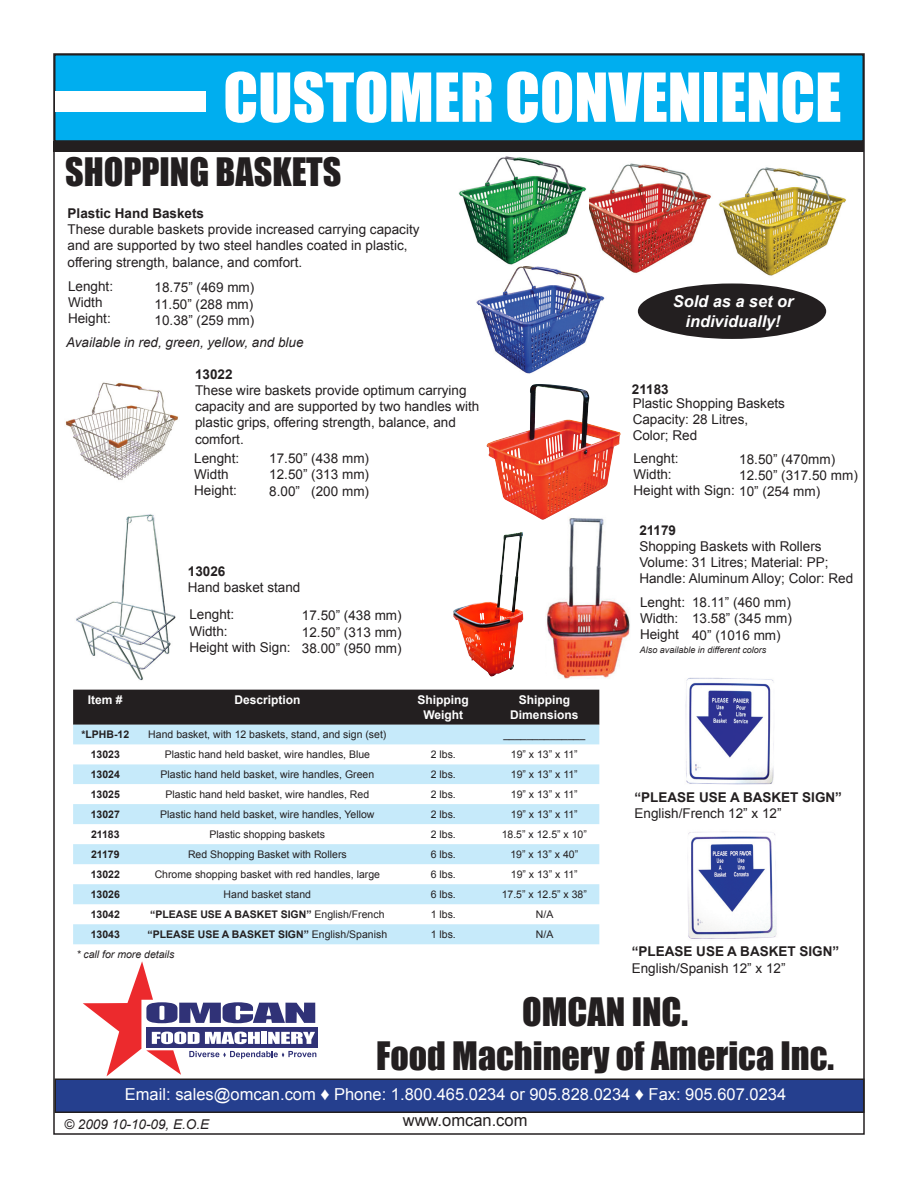
<style>
.page{position:relative;width:918px;height:1188px;background:#fff}
.page>*{position:absolute;margin:0;border:0;box-sizing:border-box;transform-origin:0 0}
.t1{font:62.4px "Impact";color:#fff}
.t2{font:36px "Impact";color:#231f20}
.t3{font:16.5px "Arial";color:#fff}
.t4{font:16.5px "Arial";color:#231f20}
.t5{font:italic 700 16.35px/19.5px "Arial";color:#fff;text-align:center}
.t6{font:13.5px/16.2px "Arial";color:#231f20}
.t7{font:700 13.5px "Arial";color:#231f20}
.t8{font:italic 13.5px "Arial";color:#231f20}
.t9{font:700 12px/14.4px "Arial";color:#fff;text-align:center}
.t10{font:10.5px "Arial";color:#231f20}
.t11{font:700 10.5px "Arial";color:#231f20}
.t12{font:italic 10.5px "Arial";color:#231f20}
.t13{font:italic 9px "Arial";color:#231f20}
.s1{font-weight:400}
.s2{font-family:"Times New Roman";font-size:18px}
</style>
<div class="page">
<div style="left:55px;top:55px;width:808px;height:86px;background:#00aeef"></div>
<div style="left:54px;top:54px;width:810px;height:88px;border:2px solid #231f20"></div>
<div style="left:55px;top:1079px;width:809px;height:33px;background:#253f8e"></div>
<div style="left:54px;top:1078px;width:810px;height:35px;border:2px solid #231f20"></div>
<svg style="left:83px;top:961px;width:233px;height:115px"></svg>
<div style="left:54px;top:141px;width:810px;height:10px;background:#231f20"></div>
<div style="left:56px;top:92px;width:150px;height:20px;background:#fff"></div>
<img style="left:546px;top:513px;width:84px;height:166px">
<img style="left:73px;top:514px;width:124px;height:176px">
<img style="left:476px;top:266px;width:129px;height:108px">
<img style="left:580px;top:163px;width:131px;height:112px">
<img style="left:458px;top:156px;width:131px;height:110px">
<img style="left:718px;top:167px;width:128px;height:109px">
<img style="left:65px;top:382px;width:113px;height:98px">
<img style="left:685px;top:677px;width:89px;height:108px">
<div style="left:73px;top:690px;width:526px;height:35px;background:#231f20"></div>
<svg style="left:73px;top:725px;width:526px;height:219px;fill:#c6eafa"></svg>
<div style="left:638px;top:284px;width:188px;height:55px;background:#231f20;border-radius:50%"></div>
<img style="left:466px;top:536px;width:57px;height:141px">
<img style="left:501px;top:434px;width:107px;height:57px">
<img style="left:688px;top:831px;width:89px;height:108px">
<p class="t1" style="left:223px;top:49px;width:620px">CUSTOMER CONVENIENCE</p>
<p class="t2" style="left:65px;top:144px;width:278px">SHOPPING BASKETS</p>
<p class="t7" style="left:68px;top:204px;width:138px">Plastic Hand Baskets</p>
<p class="t6" style="left:68px;top:221px;width:353px">These durable baskets provide increased carrying capacity and are supported by two steel handles coated in plastic, offering strength, balance, and comfort.</p>
<p class="t6" style="left:68px;top:278px;width:47px">Lenght:</p>
<p class="t6" style="left:68px;top:294px;width:36px">Width</p>
<p class="t6" style="left:68px;top:311px;width:44px">Height:</p>
<p class="t6" style="left:155px;top:280px;width:101px">18.75” (469 mm)</p>
<p class="t6" style="left:155px;top:296px;width:100px">11.50” (288 mm)</p>
<p class="t6" style="left:155px;top:312px;width:101px">10.38” (259 mm)</p>
<p class="t8" style="left:66px;top:334px;width:239px">Available in red, green, yellow, and blue</p>
<p class="t7" style="left:195px;top:365px;width:39px">13022</p>
<p class="t6" style="left:195px;top:382px;width:286px">These wire baskets provide optimum carrying capacity and are supported by two handles with plastic grips, offering strength, balance, and comfort.</p>
<p class="t6" style="left:194px;top:450px;width:47px">Lenght:</p>
<p class="t6" style="left:194px;top:466px;width:36px">Width</p>
<p class="t6" style="left:194px;top:483px;width:44px">Height:</p>
<p class="t6" style="left:269px;top:450px;width:101px">17.50” (438 mm)</p>
<p class="t6" style="left:269px;top:467px;width:101px">12.50” (313 mm)</p>
<p class="t6" style="left:269px;top:483px;width:101px">8.00” (200 mm)</p>
<p class="t7" style="left:188px;top:563px;width:39px">13026</p>
<p class="t6" style="left:188px;top:580px;width:114px">Hand basket stand</p>
<p class="t6" style="left:189px;top:607px;width:47px">Lenght:</p>
<p class="t6" style="left:189px;top:623px;width:40px">Width:</p>
<p class="t6" style="left:189px;top:639px;width:103px">Height with Sign:</p>
<p class="t6" style="left:302px;top:608px;width:101px">17.50” (438 mm)</p>
<p class="t6" style="left:302px;top:624px;width:101px">12.50” (313 mm)</p>
<p class="t6" style="left:302px;top:640px;width:101px">38.00” (950 mm)</p>
<p class="t9" style="left:88px;top:693px;width:36px">Item #</p>
<p class="t9" style="left:234px;top:693px;width:68px">Description</p>
<p class="t9" style="left:418px;top:693px;width:53px">Shipping<br>Weight</p>
<p class="t9" style="left:510px;top:693px;width:70px">Shipping<br>Dimensions</p>
<p class="t11" style="left:81px;top:728px;width:49px">*LPHB-12</p>
<p class="t10" style="left:148px;top:728px;width:240px">Hand basket, with 12 baskets, stand, and sign (set)</p>
<p class="t10" style="left:503px;top:728px;width:83px">______________</p>
<p class="t11" style="left:91px;top:747px;width:31px">13023</p>
<p class="t10" style="left:165px;top:747px;width:207px">Plastic hand held basket, wire handles, Blue</p>
<p class="t10" style="left:431px;top:747px;width:27px">2 lbs.</p>
<p class="t10" style="left:511px;top:747px;width:68px">19” x 13” x 11”</p>
<p class="t11" style="left:91px;top:767px;width:31px">13024</p>
<p class="t10" style="left:161px;top:768px;width:215px">Plastic hand held basket, wire handles, Green</p>
<p class="t10" style="left:431px;top:768px;width:27px">2 lbs.</p>
<p class="t10" style="left:511px;top:768px;width:68px">19” x 13” x 11”</p>
<p class="t11" style="left:91px;top:787px;width:31px">13025</p>
<p class="t10" style="left:166px;top:787px;width:205px">Plastic hand held basket, wire handles, Red</p>
<p class="t10" style="left:431px;top:787px;width:27px">2 lbs.</p>
<p class="t10" style="left:511px;top:787px;width:68px">19” x 13” x 11”</p>
<p class="t11" style="left:91px;top:807px;width:31px">13027</p>
<p class="t10" style="left:160px;top:807px;width:216px">Plastic hand held basket, wire handles, Yellow</p>
<p class="t10" style="left:431px;top:807px;width:27px">2 lbs.</p>
<p class="t10" style="left:511px;top:807px;width:68px">19” x 13” x 11”</p>
<p class="t11" style="left:91px;top:827px;width:30px">21183</p>
<p class="t10" style="left:210px;top:827px;width:117px">Plastic shopping baskets</p>
<p class="t10" style="left:431px;top:827px;width:27px">2 lbs.</p>
<p class="t10" style="left:502px;top:827px;width:87px">18.5” x 12.5” x 10”</p>
<p class="t11" style="left:91px;top:847px;width:30px">21179</p>
<p class="t10" style="left:188px;top:847px;width:160px">Red Shopping Basket with Rollers</p>
<p class="t10" style="left:431px;top:847px;width:27px">6 lbs.</p>
<p class="t10" style="left:510px;top:847px;width:69px">19” x 13” x 40”</p>
<p class="t11" style="left:91px;top:867px;width:31px">13022</p>
<p class="t10" style="left:155px;top:867px;width:227px">Chrome shopping basket with red handles, large</p>
<p class="t10" style="left:431px;top:867px;width:27px">6 lbs.</p>
<p class="t10" style="left:511px;top:867px;width:68px">19” x 13” x 11”</p>
<p class="t11" style="left:91px;top:887px;width:31px">13026</p>
<p class="t10" style="left:224px;top:887px;width:89px">Hand basket stand</p>
<p class="t10" style="left:431px;top:887px;width:27px">6 lbs.</p>
<p class="t10" style="left:502px;top:887px;width:87px">17.5” x 12.5” x 38”</p>
<p class="t11" style="left:91px;top:907px;width:31px">13042</p>
<p class="t11" style="left:150px;top:907px;width:236px">“PLEASE USE A BASKET SIGN” <span class="s1">English/French</span></p>
<p class="t10" style="left:431px;top:907px;width:27px">1 lbs.</p>
<p class="t10" style="left:536px;top:907px;width:19px">N/A</p>
<p class="t11" style="left:91px;top:927px;width:31px">13043</p>
<p class="t11" style="left:148px;top:927px;width:241px">“PLEASE USE A BASKET SIGN” <span class="s1">English/Spanish</span></p>
<p class="t10" style="left:431px;top:927px;width:27px">1 lbs.</p>
<p class="t10" style="left:536px;top:927px;width:19px">N/A</p>
<p class="t12" style="left:76px;top:947px;width:100px">* call for more details</p>
<p class="t5" style="left:673px;top:292px;width:122px">Sold as a set or individually!</p>
<p class="t7" style="left:632px;top:380px;width:38px">21183</p>
<p class="t6" style="left:633px;top:395px;width:154px">Plastic Shopping Baskets</p>
<p class="t6" style="left:633px;top:411px;width:117px">Capacity: 28 Litres,</p>
<p class="t6" style="left:633px;top:428px;width:66px">Color; Red</p>
<p class="t6" style="left:633px;top:450px;width:47px">Lenght:</p>
<p class="t6" style="left:633px;top:466px;width:40px">Width:</p>
<p class="t6" style="left:633px;top:483px;width:188px">Height with Sign: 10” (254 mm)</p>
<p class="t6" style="left:739px;top:451px;width:98px">18.50” (470mm)</p>
<p class="t6" style="left:739px;top:467px;width:120px">12.50” (317.50 mm)</p>
<p class="t7" style="left:639px;top:521px;width:38px">21179</p>
<p class="t6" style="left:639px;top:538px;width:184px">Shopping Baskets with Rollers</p>
<p class="t6" style="left:639px;top:554px;width:191px">Volume: 31 Litres; Material: PP;</p>
<p class="t6" style="left:639px;top:570px;width:215px">Handle: Aluminum Alloy; Color: Red</p>
<p class="t6" style="left:640px;top:594px;width:47px">Lenght:</p>
<p class="t6" style="left:640px;top:611px;width:40px">Width:</p>
<p class="t6" style="left:640px;top:627px;width:41px">Height</p>
<p class="t6" style="left:692px;top:594px;width:100px">18.11” (460 mm)</p>
<p class="t6" style="left:692px;top:611px;width:101px">13.58” (345 mm)</p>
<p class="t6" style="left:692px;top:627px;width:90px">40” (1016 mm)</p>
<p class="t13" style="left:640px;top:644px;width:128px">Also available in different colors</p>
<p class="t7" style="left:634px;top:788px;width:209px">“PLEASE USE A BASKET SIGN”</p>
<p class="t6" style="left:634px;top:805px;width:149px">English/French 12” x 12”</p>
<p class="t7" style="left:632px;top:943px;width:209px">“PLEASE USE A BASKET SIGN”</p>
<p class="t6" style="left:632px;top:960px;width:155px">English/Spanish 12” x 12”</p>
<p class="t2" style="left:522px;top:984px;width:168px">OMCAN INC.</p>
<p class="t2" style="left:376px;top:1028px;width:460px">Food Machinery of America Inc.</p>
<p class="t3" style="left:125px;top:1083px;width:663px">Email: sales@omcan.com <span class="s2">♦</span> Phone: 1.800.465.0234 or 905.828.0234 <span class="s2">♦</span> Fax: 905.607.0234</p>
<p class="t8" style="left:64px;top:1115px;width:147px">© 2009 10-10-09, E.O.E</p>
<p class="t4" style="left:403px;top:1109px;width:126px">www.omcan.com</p>
</div>
